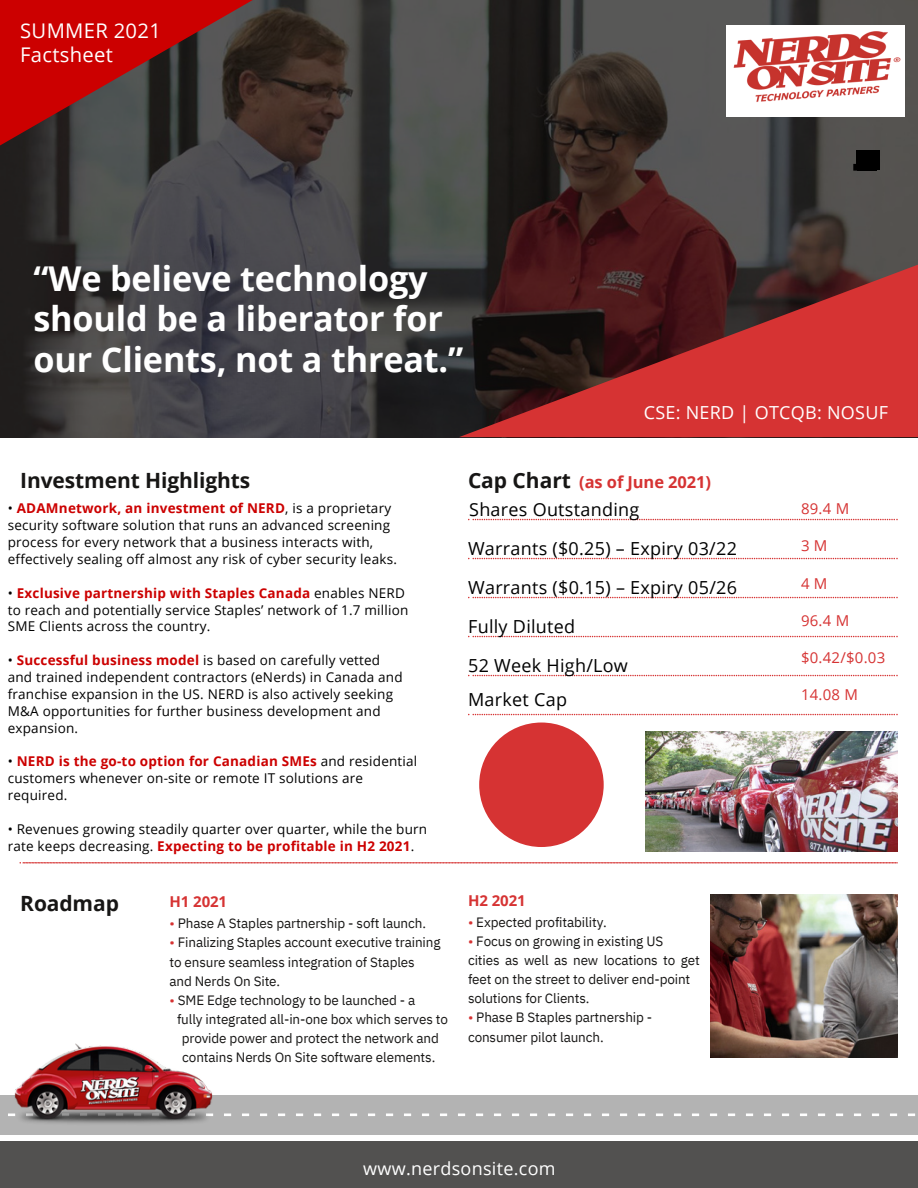
<style>
.page{position:relative;width:918px;height:1188px;background:#fff}
.page>*{position:absolute;margin:0;border:0;box-sizing:border-box;transform-origin:0 0}
.t1{font:700 34.2px/40.5px "Open Sans";letter-spacing:-.005em;color:#fff}
.t2{font:700 21px "Open Sans";letter-spacing:-.005em;color:#171615}
.t3{font:20.25px/23.7px "Open Sans";letter-spacing:.015em;color:#fff}
.t4{font:18px/39px "Open Sans";letter-spacing:.015em;color:#000}
.t5{font:18px "Open Sans";letter-spacing:.015em;color:#fff}
.t6{font:700 16.5px "Open Sans";letter-spacing:-.005em;color:#d63333}
.t7{font:15px "Open Sans";letter-spacing:.015em;color:#d63333}
.t8{font:700 15px "Open Sans";letter-spacing:-.005em;color:#d63333}
.t9{font:13.5px/16.8px "Open Sans";letter-spacing:.015em;color:#000}
.t10{font:13.5px/19.2px "IBM Plex Sans";letter-spacing:-.01em;color:#171615}
.s1{font-weight:700;color:#c00}
.s2{color:#d63333}
</style>
<div class="page">
<svg style="left:468px;top:519px;width:430px;height:1px"></svg>
<svg style="left:468px;top:558px;width:430px;height:1px"></svg>
<svg style="left:468px;top:597px;width:430px;height:1px"></svg>
<svg style="left:468px;top:636px;width:430px;height:1px"></svg>
<svg style="left:468px;top:675px;width:430px;height:1px"></svg>
<svg style="left:468px;top:714px;width:430px;height:1px"></svg>
<svg style="left:0;top:0;width:918px;height:437px;background:#403c3c"></svg>
<svg style="left:0;top:0;width:253px;height:146px;background:#831e1d"></svg>
<div style="left:0;top:1095px;width:918px;height:39px;background:#b3b3b3"></div>
<svg style="left:908px;top:1113px;width:7px;height:3px"></svg>
<svg style="left:890px;top:1113px;width:7px;height:3px"></svg>
<svg style="left:872px;top:1113px;width:7px;height:3px"></svg>
<svg style="left:854px;top:1113px;width:7px;height:3px"></svg>
<svg style="left:836px;top:1113px;width:7px;height:3px"></svg>
<svg style="left:818px;top:1113px;width:7px;height:3px"></svg>
<svg style="left:800px;top:1113px;width:7px;height:3px"></svg>
<svg style="left:782px;top:1113px;width:7px;height:3px"></svg>
<svg style="left:764px;top:1113px;width:7px;height:3px"></svg>
<svg style="left:746px;top:1113px;width:7px;height:3px"></svg>
<svg style="left:728px;top:1113px;width:7px;height:3px"></svg>
<svg style="left:710px;top:1113px;width:7px;height:3px"></svg>
<svg style="left:692px;top:1113px;width:7px;height:3px"></svg>
<svg style="left:674px;top:1113px;width:7px;height:3px"></svg>
<svg style="left:656px;top:1113px;width:7px;height:3px"></svg>
<svg style="left:638px;top:1113px;width:7px;height:3px"></svg>
<svg style="left:620px;top:1113px;width:7px;height:3px"></svg>
<svg style="left:602px;top:1113px;width:7px;height:3px"></svg>
<svg style="left:584px;top:1113px;width:7px;height:3px"></svg>
<svg style="left:566px;top:1113px;width:7px;height:3px"></svg>
<svg style="left:548px;top:1113px;width:7px;height:3px"></svg>
<svg style="left:530px;top:1113px;width:7px;height:3px"></svg>
<svg style="left:512px;top:1113px;width:7px;height:3px"></svg>
<svg style="left:494px;top:1113px;width:7px;height:3px"></svg>
<svg style="left:476px;top:1113px;width:7px;height:3px"></svg>
<svg style="left:458px;top:1113px;width:7px;height:3px"></svg>
<svg style="left:440px;top:1113px;width:7px;height:3px"></svg>
<svg style="left:422px;top:1113px;width:7px;height:3px"></svg>
<svg style="left:404px;top:1113px;width:7px;height:3px"></svg>
<svg style="left:386px;top:1113px;width:7px;height:3px"></svg>
<svg style="left:368px;top:1113px;width:7px;height:3px"></svg>
<svg style="left:350px;top:1113px;width:7px;height:3px"></svg>
<svg style="left:332px;top:1113px;width:7px;height:3px"></svg>
<svg style="left:314px;top:1113px;width:7px;height:3px"></svg>
<svg style="left:296px;top:1113px;width:7px;height:3px"></svg>
<svg style="left:278px;top:1113px;width:7px;height:3px"></svg>
<svg style="left:260px;top:1113px;width:7px;height:3px"></svg>
<svg style="left:242px;top:1113px;width:7px;height:3px"></svg>
<svg style="left:224px;top:1113px;width:7px;height:3px"></svg>
<svg style="left:8px;top:1113px;width:7px;height:3px"></svg>
<svg style="left:459px;top:265px;width:459px;height:172px;background:#852627"></svg>
<div style="left:479px;top:723px;width:125px;height:124px;background:#d63333;border-radius:50%"></div>
<div style="left:0;top:1142px;width:918px;height:46px;background:#525150"></div>
<img style="left:15px;top:1043px;width:198px;height:81px">
<svg style="left:20px;top:862px;width:878px;height:2px;background:#e78d8d"></svg>
<img style="left:646px;top:732px;width:251px;height:120px">
<div style="left:857px;top:150px;width:23px;height:19px;background:#000"></div>
<div style="left:857px;top:153px;width:19px;height:17px;background:#000"></div>
<svg style="left:853px;top:156px;width:12px;height:15px"></svg>
<img style="left:711px;top:894px;width:186px;height:163px">
<img style="left:726px;top:0;width:179px;height:156px">
<h3 class="t3" style="left:20px;top:19px;width:142px">SUMMER 2021<br>Factsheet</h3>
<h1 class="t1" style="left:33px;top:257px;width:431px">“We believe technology should be a liberator for our Clients, not a threat.”</h1>
<h3 class="t5" style="left:644px;top:400px;width:246px">CSE: NERD | OTCQB: NOSUF</h3>
<h2 class="t2" style="left:20px;top:466px;width:232px">Investment Highlights</h2>
<h2 class="t2" style="left:468px;top:466px;width:104px">Cap Chart</h2>
<p class="t6" style="left:579px;top:471px;width:133px">(as of June 2021)</p>
<h3 class="t4" style="left:468px;top:489px;width:271px">Shares Outstanding<br>Warrants ($0.25) – Expiry 03/22<br>Warrants ($0.15) – Expiry 05/26<br>Fully Diluted<br>52 Week High/Low</h3>
<h3 class="t4" style="left:468px;top:680px;width:101px">Market Cap</h3>
<p class="t9" style="left:8px;top:500px;width:391px">• <span class="s1">ADAMnetwork, an investment of NERD</span>, is a proprietary security software solution that runs an advanced screening process for every network that a business interacts with, effectively sealing off almost any risk of cyber security leaks.</p>
<p class="t9" style="left:8px;top:584px;width:402px">• <span class="s1">Exclusive partnership with Staples Canada</span> enables NERD to reach and potentially service Staples’ network of 1.7 million<br>SME Clients across the country.</p>
<p class="t9" style="left:8px;top:652px;width:396px">• <span class="s1">Successful business model</span> is based on carefully vetted and trained independent contractors (eNerds) in Canada and franchise expansion in the US. NERD is also actively seeking M&amp;A opportunities for further business development and expansion.</p>
<p class="t9" style="left:8px;top:753px;width:411px">• <span class="s1">NERD is the go-to option for Canadian SMEs</span> and residential customers whenever on-site or remote IT solutions are required.</p>
<p class="t9" style="left:8px;top:820px;width:421px">• Revenues growing steadily quarter over quarter, while the burn rate keeps decreasing. <span class="s1">Expecting to be profitable in H2 2021</span>.</p>
<h2 class="t2" style="left:20px;top:889px;width:100px">Roadmap</h2>
<p class="t8" style="left:170px;top:891px;width:59px">H1 2021</p>
<p class="t8" style="left:468px;top:890px;width:59px">H2 2021</p>
<p class="t10" style="left:170px;top:913px;width:258px"><span class="s2">•</span> Phase A Staples partnership - soft launch.</p>
<p class="t10" style="left:170px;top:932px;width:273px"><span class="s2">•</span> Finalizing Staples account executive training to ensure seamless integration of Staples and Nerds On Site.</p>
<p class="t10" style="left:170px;top:989px;width:247px"><span class="s2">•</span> SME Edge technology to be launched - a</p>
<p class="t10" style="left:177px;top:1008px;width:273px">fully integrated all-in-one box which serves to</p>
<p class="t10" style="left:182px;top:1028px;width:259px">provide power and protect the network and</p>
<p class="t10" style="left:182px;top:1047px;width:255px">contains Nerds On Site software elements.</p>
<p class="t10" style="left:468px;top:911px;width:140px"><span class="s2">•</span> Expected profitability.</p>
<p class="t10" style="left:468px;top:930px;width:233px"><span class="s2">•</span> Focus on growing in existing US<br>cities as well as new locations to get feet on the street to deliver end-point solutions for Clients.</p>
<p class="t10" style="left:468px;top:1007px;width:186px"><span class="s2">•</span> Phase B Staples partnership - consumer pilot launch.</p>
<h3 class="t5" style="left:363px;top:1157px;width:194px">www.nerdsonsite.com</h3>
<p class="t7" style="left:801px;top:499px;width:50px">89.4 M</p>
<p class="t7" style="left:801px;top:536px;width:28px">3 M</p>
<p class="t7" style="left:801px;top:573px;width:28px">4 M</p>
<p class="t7" style="left:801px;top:610px;width:50px">96.4 M</p>
<p class="t7" style="left:801px;top:647px;width:86px">$0.42/$0.03</p>
<p class="t7" style="left:801px;top:684px;width:59px">14.08 M</p>
</div>
